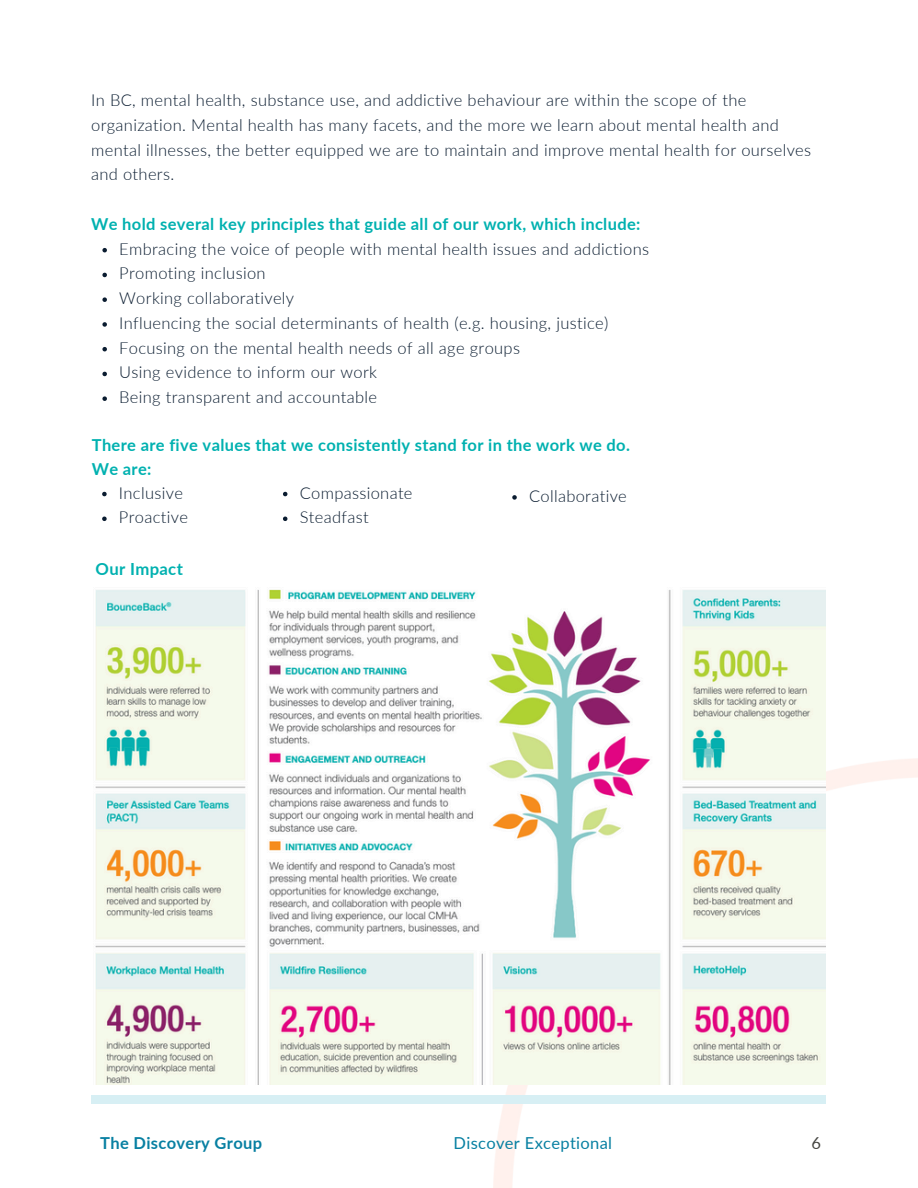
<style>
.page{position:relative;width:918px;height:1188px;background:#fff}
.page>*{position:absolute;margin:0;border:0;box-sizing:border-box;transform-origin:0 0}
.t1{font:700 16.65px "Lato";letter-spacing:.02em;color:#00b1b0}
.t2{font:300 16.5px/24.8px "Lato";letter-spacing:.02em;color:#0a1c30}
.t3{font:700 16.5px/24.8px "Lato";letter-spacing:.02em;color:#00b1b0}
.t4{font:16.5px "Lato";letter-spacing:.02em;color:#0880a2}
.t5{font:700 16.5px "Lato";letter-spacing:.02em;color:#0880a2}
.t6{font:16.5px "Lato";color:#444440}
</style>
<div class="page">
<svg style="left:102px;top:248px;width:5px;height:4px"></svg>
<svg style="left:102px;top:273px;width:5px;height:4px"></svg>
<svg style="left:102px;top:297px;width:5px;height:5px"></svg>
<svg style="left:102px;top:322px;width:5px;height:5px"></svg>
<svg style="left:102px;top:347px;width:5px;height:4px"></svg>
<svg style="left:102px;top:372px;width:5px;height:4px"></svg>
<svg style="left:102px;top:396px;width:5px;height:5px"></svg>
<svg style="left:512px;top:495px;width:5px;height:5px"></svg>
<svg style="left:102px;top:492px;width:5px;height:4px"></svg>
<svg style="left:102px;top:517px;width:5px;height:4px"></svg>
<img style="left:95px;top:589px;width:731px;height:495px">
<div style="left:92px;top:1095px;width:734px;height:8px;background:#d7eff4"></div>
<svg style="left:283px;top:492px;width:4px;height:4px"></svg>
<svg style="left:283px;top:517px;width:4px;height:4px"></svg>
<p class="t2" style="left:91px;top:87px;width:722px">In BC, mental health, substance use, and addictive behaviour are within the scope of the organization. Mental health has many facets, and the more we learn about mental health and mental illnesses, the better equipped we are to maintain and improve mental health for ourselves and others.</p>
<h1 class="t3" style="left:91px;top:211px;width:551px">We hold several key principles that guide all of our work, which include:</h1>
<p class="t2" style="left:119px;top:236px;width:531px">Embracing the voice of people with mental health issues and addictions</p>
<p class="t2" style="left:119px;top:261px;width:148px">Promoting inclusion</p>
<p class="t2" style="left:119px;top:285px;width:176px">Working collaboratively</p>
<p class="t2" style="left:119px;top:310px;width:491px">Influencing the social determinants of health (e.g. housing, justice)</p>
<p class="t2" style="left:119px;top:335px;width:402px">Focusing on the mental health needs of all age groups</p>
<p class="t2" style="left:119px;top:360px;width:259px">Using evidence to inform our work</p>
<p class="t2" style="left:119px;top:384px;width:259px">Being transparent and accountable</p>
<h1 class="t3" style="left:92px;top:432px;width:540px">There are five values that we consistently stand for in the work we do.<br>We are:</h1>
<p class="t2" style="left:119px;top:480px;width:66px">Inclusive</p>
<p class="t2" style="left:529px;top:483px;width:99px">Collaborative</p>
<p class="t2" style="left:119px;top:505px;width:71px">Proactive</p>
<p class="t1" style="left:96px;top:558px;width:89px">Our Impact</p>
<h1 class="t2" style="left:300px;top:480px;width:114px">Compassionate</h1>
<p class="t2" style="left:300px;top:505px;width:71px">Steadfast</p>
<p class="t5" style="left:100px;top:1133px;width:163px">The Discovery Group</p>
<p class="t4" style="left:454px;top:1133px;width:160px">Discover Exceptional</p>
<p class="t6" style="left:811px;top:1133px;width:11px">6</p>
</div>
